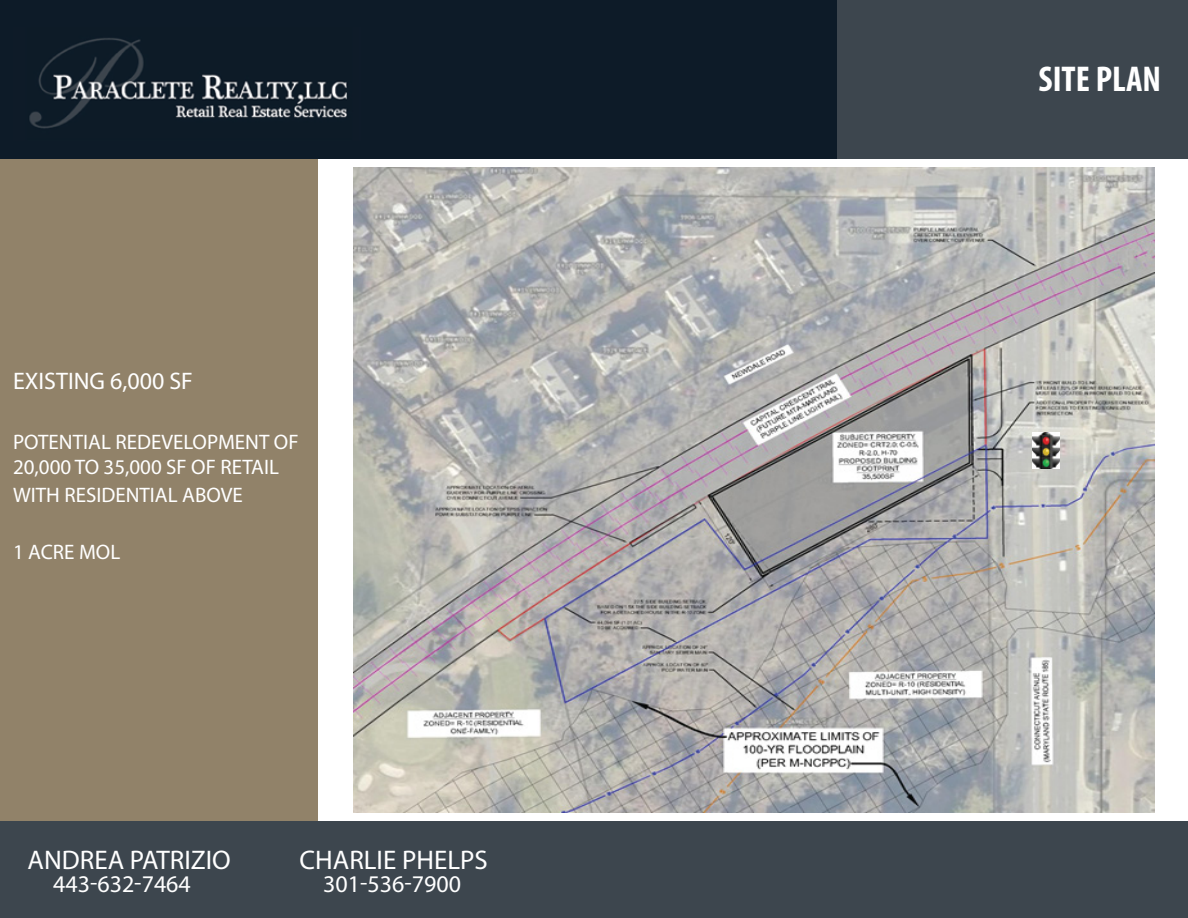
<style>
.page{position:relative;width:1188px;height:918px;background:#fff}
.page>*{position:absolute;margin:0;border:0;box-sizing:border-box;transform-origin:0 0}
.t1{font:700 condensed 36px "Myriad Pro";color:#fff}
.t2{font:600 condensed 27px "Myriad Pro";color:#fff}
.t3{font:600 condensed 24px "Myriad Pro";color:#fff}
.t4{font:600 condensed 21px/25.2px "Myriad Pro";color:#fff}
</style>
<div class="page">
<div style="left:0;top:159px;width:318px;height:663px;background:#918269"></div>
<div style="left:0;top:0;width:838px;height:159px;background:#0d1b28"></div>
<div style="left:838px;top:0;width:350px;height:159px;background:#3d464e"></div>
<img style="left:29px;top:38px;width:318px;height:91px">
<div style="left:0;top:822px;width:1188px;height:96px;background:#3d464e"></div>
<img style="left:354px;top:168px;width:801px;height:645px">
<img style="left:1032px;top:432px;width:28px;height:37px">
<p class="t3" style="left:13px;top:366px;width:181px">EXISTING 6,000 SF</p>
<p class="t4" style="left:13px;top:429px;width:287px">POTENTIAL REDEVELOPMENT OF<br>20,000 TO 35,000 SF OF RETAIL</p>
<p class="t4" style="left:13px;top:482px;width:231px">WITH RESIDENTIAL ABOVE</p>
<p class="t4" style="left:13px;top:539px;width:109px">1 ACRE MOL</p>
<p class="t2" style="left:28px;top:843px;width:205px">ANDREA PATRIZIO</p>
<p class="t2" style="left:300px;top:843px;width:190px">CHARLIE PHELPS</p>
<p class="t3" style="left:53px;top:869px;width:139px">443-632-7464</p>
<p class="t3" style="left:323px;top:869px;width:139px">301-536-7900</p>
<h1 class="t1" style="left:1039px;top:57px;width:124px">SITE PLAN</h1>
</div>
